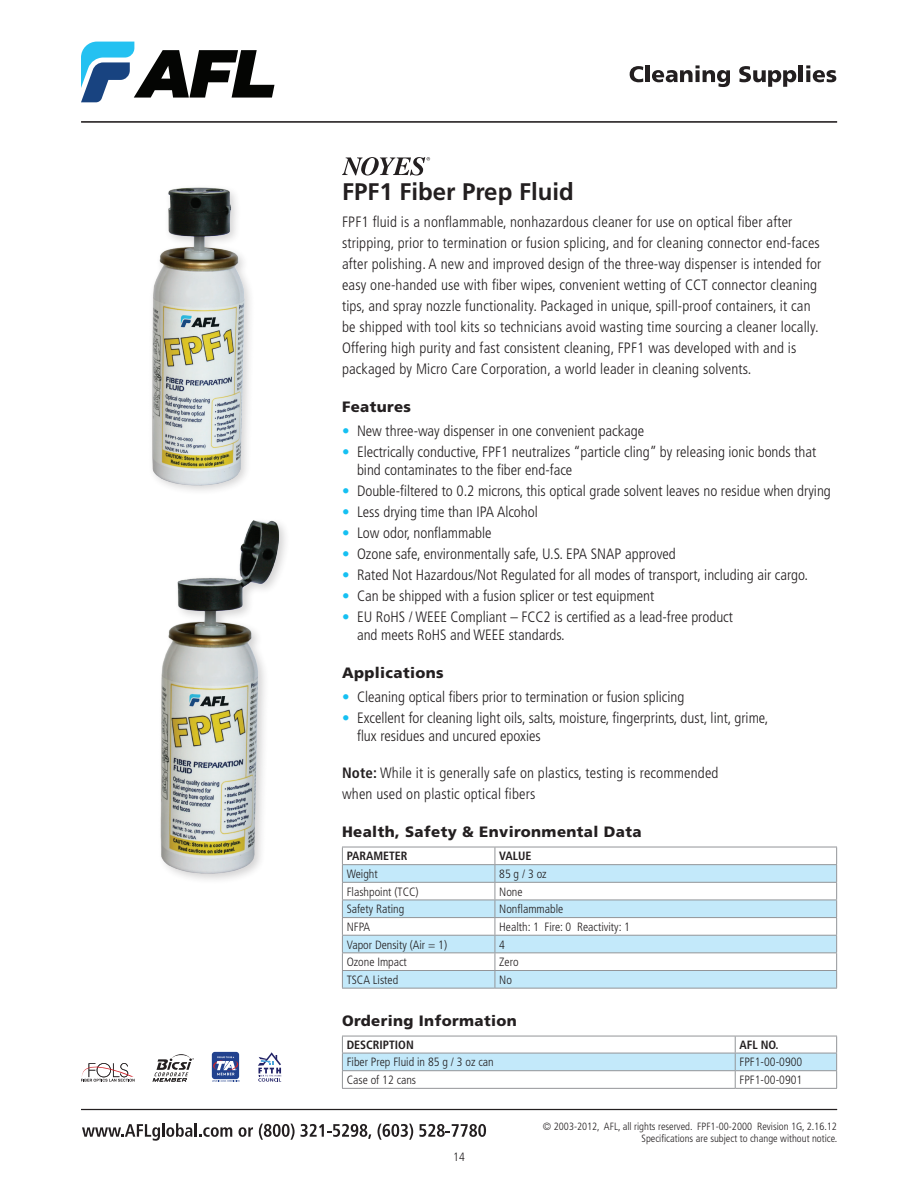
<style>
.page{position:relative;width:918px;height:1188px;background:#fff}
.page>*{position:absolute;margin:0;border:0;box-sizing:border-box;transform-origin:0 0}
.FPP_Product_Title_TO{font:700 24px "Frutiger LT Std";color:#231f20}
.FPP_Body_Text{font:300 condensed 15px/21px "Frutiger LT Std";color:#231f20}
.FPP_Subhead{font:900 15px "Frutiger LT Std";letter-spacing:.025em;color:#231f20}
.FPP_Body_Text-2{font:900 15px "Frutiger LT Std";letter-spacing:.025em;color:#231f20}
.FPP_Table_Body_Text{font:300 condensed 12px "Frutiger LT Std";color:#231f20}
.FPP_Table_Header{font:700 condensed 12px "Frutiger LT Std";color:#231f20}
.t1{font:300 condensed 10.5px/12px "Frutiger LT Std";color:#231f20;text-align:right}
.s1{color:#15c0f2}
.s2{font-weight:700}
</style>
<div class="page">
<svg style="left:81px;top:1063px;width:54px;height:19px"></svg>
<svg style="left:258px;top:1052px;width:23px;height:30px"></svg>
<div style="left:212px;top:1052px;width:27px;height:27px;background:#22428e;border-radius:3px"></div>
<svg style="left:212px;top:1056px;width:28px;height:26px"></svg>
<svg style="left:153px;top:1054px;width:41px;height:28px"></svg>
<svg style="left:81px;top:42px;width:193px;height:60px"></svg>
<svg style="left:630px;top:66px;width:13px;height:16px"></svg>
<hr style="left:646px;top:65px;width:4px;height:17px;background:#231f20">
<svg style="left:652px;top:65px;width:78px;height:22px"></svg>
<svg style="left:739px;top:66px;width:57px;height:21px"></svg>
<hr style="left:799px;top:65px;width:4px;height:17px;background:#231f20">
<svg style="left:806px;top:65px;width:30px;height:17px"></svg>
<hr style="left:81px;top:121px;width:756px;height:1px;background:#231f20">
<hr style="left:81px;top:1109px;width:756px;height:1px;background:#231f20">
<svg style="left:82px;top:1123px;width:150px;height:18px"></svg>
<svg style="left:239px;top:1127px;width:14px;height:10px"></svg>
<svg style="left:259px;top:1124px;width:112px;height:16px"></svg>
<svg style="left:378px;top:1124px;width:35px;height:16px"></svg>
<svg style="left:419px;top:1124px;width:67px;height:13px"></svg>
<div style="left:147px;top:183px;width:109px;height:313px;background:#231f20;opacity:.2"></div>
<img style="left:147px;top:183px;width:109px;height:304px">
<img style="left:160px;top:520px;width:126px;height:360px">
<svg style="left:342px;top:157px;width:88px;height:19px"></svg>
<svg style="left:343px;top:865px;width:493px;height:123px;fill:#c3e9fa"></svg>
<hr style="left:342px;top:847px;width:153px;height:1px;background:#939598">
<hr style="left:495px;top:847px;width:342px;height:1px;background:#939598">
<hr style="left:342px;top:864px;width:153px;height:1px;background:#939598">
<hr style="left:495px;top:864px;width:342px;height:1px;background:#939598">
<hr style="left:342px;top:882px;width:153px;height:1px;background:#939598">
<hr style="left:495px;top:882px;width:342px;height:1px;background:#939598">
<hr style="left:342px;top:900px;width:153px;height:1px;background:#939598">
<hr style="left:495px;top:900px;width:342px;height:1px;background:#939598">
<hr style="left:342px;top:917px;width:153px;height:1px;background:#939598">
<hr style="left:495px;top:917px;width:342px;height:1px;background:#939598">
<hr style="left:342px;top:935px;width:153px;height:1px;background:#939598">
<hr style="left:495px;top:935px;width:342px;height:1px;background:#939598">
<hr style="left:342px;top:952px;width:153px;height:1px;background:#939598">
<hr style="left:495px;top:952px;width:342px;height:1px;background:#939598">
<hr style="left:342px;top:970px;width:153px;height:1px;background:#939598">
<svg style="left:342px;top:847px;width:1px;height:141px"></svg>
<hr style="left:495px;top:970px;width:342px;height:1px;background:#939598">
<svg style="left:495px;top:847px;width:1px;height:141px"></svg>
<svg style="left:836px;top:847px;width:1px;height:141px"></svg>
<hr style="left:342px;top:988px;width:153px;height:1px;background:#939598">
<hr style="left:495px;top:988px;width:342px;height:1px;background:#939598">
<hr style="left:342px;top:1088px;width:393px;height:1px;background:#939598">
<hr style="left:735px;top:1088px;width:102px;height:1px;background:#939598">
<svg style="left:342px;top:1036px;width:495px;height:52px"></svg>
<p class="FPP_Product_Title_TO" style="left:342px;top:178px;width:233px">FPF1 Fiber Prep Fluid</p>
<p class="FPP_Body_Text" style="left:342px;top:212px;width:481px">FPF1 fluid is a nonflammable, nonhazardous cleaner for use on optical fiber after stripping, prior to termination or fusion splicing, and for cleaning connector end-faces after polishing. A new and improved design of the three-way dispenser is intended for easy one-handed use with fiber wipes, convenient wetting of CCT connector cleaning tips, and spray nozzle functionality. Packaged in unique, spill-proof containers, it can be shipped with tool kits so technicians avoid wasting time sourcing a cleaner locally.<br>Offering high purity and fast consistent cleaning, FPF1 was developed with and is packaged by Micro Care Corporation, a world leader in cleaning solvents.</p>
<p class="FPP_Subhead" style="left:342px;top:397px;width:71px">Features</p>
<p class="FPP_Body_Text" style="left:342px;top:421px;width:304px"><span class="s1">•</span> New three-way dispenser in one convenient package</p>
<p class="FPP_Body_Text" style="left:357px;top:443px;width:461px;line-height:18px;text-indent:-15px"><span class="s1">•</span> Electrically conductive, FPF1 neutralizes “particle cling” by releasing ionic bonds that bind contaminates to the fiber end-face</p>
<p class="FPP_Body_Text" style="left:342px;top:481px;width:490px"><span class="s1">•</span> Double-filtered to 0.2 microns, this optical grade solvent leaves no residue when drying</p>
<p class="FPP_Body_Text" style="left:342px;top:502px;width:197px"><span class="s1">•</span> Less drying time than IPA Alcohol</p>
<p class="FPP_Body_Text" style="left:342px;top:523px;width:151px"><span class="s1">•</span> Low odor, nonflammable</p>
<p class="FPP_Body_Text" style="left:342px;top:544px;width:335px"><span class="s1">•</span> Ozone safe, environmentally safe, U.S. EPA SNAP approved</p>
<p class="FPP_Body_Text" style="left:342px;top:565px;width:468px"><span class="s1">•</span> Rated Not Hazardous/Not Regulated for all modes of transport, including air cargo.</p>
<p class="FPP_Body_Text" style="left:342px;top:586px;width:314px"><span class="s1">•</span> Can be shipped with a fusion splicer or test equipment</p>
<p class="FPP_Body_Text" style="left:357px;top:608px;width:378px;line-height:18px;text-indent:-15px"><span class="s1">•</span> EU RoHS / WEEE Compliant – FCC2 is certified as a lead-free product and meets RoHS and WEEE standards.</p>
<p class="FPP_Subhead" style="left:342px;top:663px;width:103px">Applications</p>
<p class="FPP_Body_Text" style="left:342px;top:687px;width:344px"><span class="s1">•</span> Cleaning optical fibers prior to termination or fusion splicing</p>
<p class="FPP_Body_Text" style="left:357px;top:709px;width:413px;line-height:18px;text-indent:-15px"><span class="s1">•</span> Excellent for cleaning light oils, salts, moisture, fingerprints, dust, lint, grime, flux residues and uncured epoxies</p>
<p class="FPP_Body_Text" style="left:342px;top:763px;width:378px"><span class="s2">Note:</span> While it is generally safe on plastics, testing is recommended when used on plastic optical fibers</p>
<p class="FPP_Body_Text-2" style="left:342px;top:823px;width:301px">Health, Safety &amp; Environmental Data</p>
<p class="FPP_Table_Header" style="left:347px;top:849px;width:62px">PARAMETER</p>
<p class="FPP_Table_Header" style="left:499px;top:849px;width:34px">VALUE</p>
<p class="FPP_Table_Body_Text" style="left:347px;top:867px;width:33px">Weight</p>
<p class="FPP_Table_Body_Text" style="left:499px;top:867px;width:49px">85 g / 3 oz</p>
<p class="FPP_Table_Body_Text" style="left:347px;top:885px;width:73px">Flashpoint (TCC)</p>
<p class="FPP_Table_Body_Text" style="left:499px;top:885px;width:25px">None</p>
<p class="FPP_Table_Body_Text" style="left:347px;top:902px;width:59px">Safety Rating</p>
<p class="FPP_Table_Body_Text" style="left:499px;top:902px;width:66px">Nonflammable</p>
<p class="FPP_Table_Body_Text" style="left:347px;top:920px;width:25px">NFPA</p>
<p class="FPP_Table_Body_Text" style="left:499px;top:920px;width:132px">Health: 1 Fire: 0 Reactivity: 1</p>
<p class="FPP_Table_Body_Text" style="left:347px;top:938px;width:102px">Vapor Density (Air = 1)</p>
<p class="FPP_Table_Body_Text" style="left:499px;top:938px;width:7px">4</p>
<p class="FPP_Table_Body_Text" style="left:347px;top:955px;width:62px">Ozone Impact</p>
<p class="FPP_Table_Body_Text" style="left:499px;top:955px;width:21px">Zero</p>
<p class="FPP_Table_Body_Text" style="left:347px;top:973px;width:53px">TSCA Listed</p>
<p class="FPP_Table_Body_Text" style="left:499px;top:973px;width:14px">No</p>
<p class="FPP_Subhead" style="left:342px;top:1012px;width:176px">Ordering Information</p>
<p class="FPP_Table_Header" style="left:347px;top:1037px;width:69px">DESCRIPTION</p>
<p class="FPP_Table_Header" style="left:740px;top:1037px;width:41px">AFL NO.</p>
<p class="FPP_Table_Body_Text" style="left:347px;top:1055px;width:148px">Fiber Prep Fluid in 85 g / 3 oz can</p>
<p class="FPP_Table_Body_Text" style="left:740px;top:1055px;width:64px">FPF1-00-0900</p>
<p class="FPP_Table_Body_Text" style="left:347px;top:1073px;width:71px">Case of 12 cans</p>
<p class="FPP_Table_Body_Text" style="left:740px;top:1073px;width:64px">FPF1-00-0901</p>
<p class="FPP_Table_Body_Text" style="left:453px;top:1150px;width:13px">14</p>
<p class="t1" style="left:543px;top:1120px;width:296px">© 2003-2012, AFL, all rights reserved. FPF1-00-2000 Revision 1G, 2.16.12<br>Specifications are subject to change without notice.</p>
</div>
